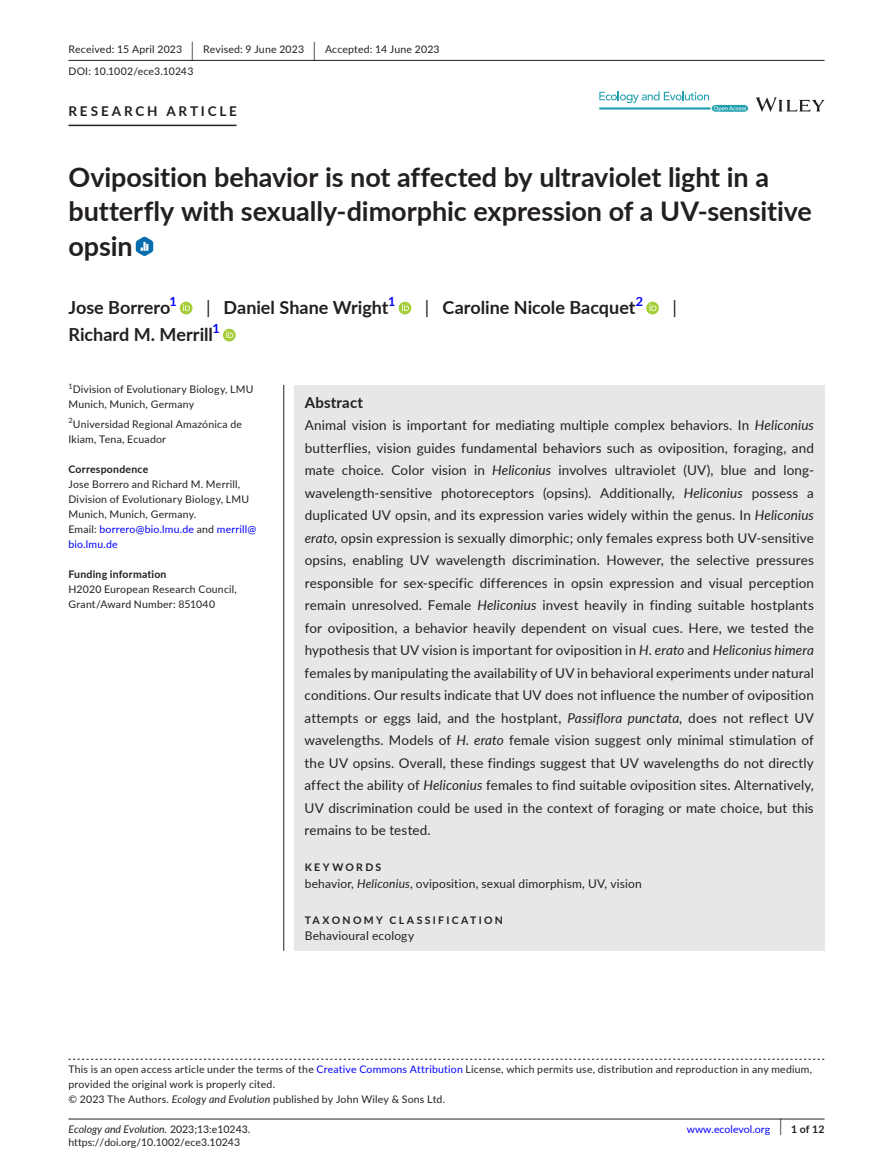
<style>
.page{position:relative;width:893px;height:1174px;background:#fff}
.page>*{position:absolute;margin:0;border:0;box-sizing:border-box;transform-origin:0 0}
.t1{font:700 27px/34.5px "Lato";letter-spacing:-.005em;color:#231f20}
.t2{font:700 18px "Lato";color:#231f20}
.t3{font:18px "Lato";color:#231f20}
.t4{font:700 15px "Lato";letter-spacing:.015em;color:#231f20}
.t5{font:13.5px/22.5px "Lato";letter-spacing:.01em;color:#231f20;text-align:justify}
.t6{font:700 13.5px "Lato";letter-spacing:.21em;color:#231f20}
.t7{font:700 12.6px "Lato";color:#00f}
.t8{font:12px "Lato";letter-spacing:.015em;color:#231f20}
.t9{font:10.5px/15px "Lato";letter-spacing:.02em;color:#231f20}
.t10{font:700 10.5px "Lato";letter-spacing:.02em;color:#231f20}
.t11{font:italic 10.5px "Lato";color:#231f20}
.t12{font:10.5px "Lato";color:#231f20}
.t13{font:700 10.5px "Lato";letter-spacing:.22em;color:#231f20}
.t14{font:10.5px "Lato";color:#00f}
.t15{font:7.35px "Lato";color:#231f20}
.s1{font-size:19.65px}
.s2{font-weight:400}
.s3{color:#00f}
.s4{font-style:italic}
.s5{font-style:normal}
.s6{font-weight:400;font-size:17.4px}
</style>
<div class="page">
<hr style="left:68px;top:1118px;width:756px;height:1px;background:#231f20">
<svg style="left:756px;top:97px;width:68px;height:15px"></svg>
<svg style="left:599px;top:91px;width:149px;height:21px"></svg>
<hr style="left:68px;top:60px;width:756px;height:1px;background:#231f20">
<hr style="left:68px;top:125px;width:169px;height:1px;background:#231f20">
<svg style="left:136px;top:237px;width:17px;height:19px"></svg>
<div style="left:180px;top:302px;width:12px;height:12px;background:#a5cd39;border-radius:50%"></div>
<svg style="left:183px;top:304px;width:7px;height:7px"></svg>
<div style="left:399px;top:302px;width:12px;height:12px;background:#a5cd39;border-radius:50%"></div>
<svg style="left:402px;top:304px;width:7px;height:7px"></svg>
<svg style="left:646px;top:302px;width:13px;height:12px"></svg>
<svg style="left:649px;top:304px;width:7px;height:7px"></svg>
<div style="left:223px;top:329px;width:13px;height:12px;background:#a5cd39;border-radius:50%"></div>
<svg style="left:226px;top:331px;width:7px;height:7px"></svg>
<svg style="left:68px;top:1058px;width:756px;height:1px"></svg>
<div style="left:294px;top:385px;width:530px;height:565px;background:#e6e7e9"></div>
<hr style="left:283px;top:385px;width:1px;height:565px;background:#231f20">
<p class="t9" style="left:68px;top:38px;width:373px;line-height:21.8px">Received: 15 April 2023 <span class="s1">|</span> Revised: 9 June 2023 <span class="s1">|</span> Accepted: 14 June 2023<br>DOI: 10.1002/ece3.10243</p>
<p class="t6" style="left:68px;top:101px;width:170px">RESEARCH ARTICLE</p>
<h1 class="t1" style="left:68px;top:159px;width:745px">Oviposition behavior is not affected by ultraviolet light in a butterfly with sexually-dimorphic expression of a UV-sensitive opsin</h1>
<h2 class="t2" style="left:68px;top:295px;width:103px">Jose Borrero</h2>
<p class="t7" style="left:169px;top:292px;width:9px">1</p>
<h2 class="t2" style="left:206px;top:295px;width:184px"><span class="s2">|</span> Daniel Shane Wright</h2>
<p class="t7" style="left:388px;top:292px;width:9px">1</p>
<h2 class="t2" style="left:425px;top:295px;width:212px"><span class="s2">|</span> Caroline Nicole Bacquet</h2>
<p class="t7" style="left:636px;top:292px;width:9px">2</p>
<h2 class="t3" style="left:672px;top:295px;width:6px">|</h2>
<h2 class="t2" style="left:68px;top:322px;width:146px">Richard M. Merrill</h2>
<p class="t7" style="left:213px;top:319px;width:9px">1</p>
<p class="t15" style="left:68px;top:381px;width:6px">1</p>
<p class="t9" style="left:68px;top:382px;width:186px;text-indent:4px">Division of Evolutionary Biology, LMU<br>Munich, Munich, Germany</p>
<p class="t9" style="left:68px;top:416px;width:175px"><sup>2</sup>Universidad Regional Amazónica de<br>Ikiam, Tena, Ecuador</p>
<p class="t10" style="left:68px;top:461px;width:81px">Correspondence</p>
<p class="t9" style="left:68px;top:476px;width:189px">Jose Borrero and Richard M. Merrill,<br>Division of Evolutionary Biology, LMU<br>Munich, Munich, Germany.<br>Email: <span class="s3">borrero@bio.lmu.de</span> and <span class="s3">merrill@ bio.lmu.de</span></p>
<p class="t10" style="left:68px;top:566px;width:100px">Funding information</p>
<p class="t9" style="left:68px;top:581px;width:170px">H2020 European Research Council,<br>Grant/Award Number: 851040</p>
<p class="t4" style="left:305px;top:391px;width:60px">Abstract</p>
<p class="t5" style="left:305px;top:413px;width:511px">Animal vision is important for mediating multiple complex behaviors. In <span class="s4">Heliconius </span>butterflies, vision guides fundamental behaviors such as oviposition, foraging, and mate choice. Color vision in <span class="s4">Heliconius</span> involves ultraviolet (UV), blue and long&shy;wavelength-sensitive photoreceptors (opsins). Additionally, <span class="s4">Heliconius</span> possess a duplicated UV opsin, and its expression varies widely within the genus. In <span class="s4">Heliconius erato</span>, opsin expression is sexually dimorphic; only females express both UV-sensitive opsins, enabling UV wavelength discrimination. However, the selective pressures responsible for sex-specific differences in opsin expression and visual perception remain unresolved. Female <span class="s4">Heliconius</span> invest heavily in finding suitable hostplants for oviposition, a behavior heavily dependent on visual cues. Here, we tested the hypothesis that UV vision is important for oviposition in <span class="s4">H. erato</span> and <span class="s4">Heliconius himera </span>females by manipulating the availability of UV in behavioral experiments under natural conditions. Our results indicate that UV does not influence the number of oviposition attempts or eggs laid, and the hostplant, <span class="s4">Passiflora punctata</span>, does not reflect UV wavelengths. Models of <span class="s4">H. erato</span> female vision suggest only minimal stimulation of the UV opsins. Overall, these findings suggest that UV wavelengths do not directly affect the ability of <span class="s4">Heliconius</span> females to find suitable oviposition sites. Alternatively, UV discrimination could be used in the context of foraging or mate choice, but this remains to be tested.</p>
<p class="t13" style="left:305px;top:859px;width:78px">KEYWORDS</p>
<p class="t8" style="left:305px;top:874px;width:338px">behavior, <span class="s4">Heliconius</span>, oviposition, sexual dimorphism, UV, vision</p>
<p class="t13" style="left:305px;top:912px;width:200px">TAXONOMY CLASSIFICATION</p>
<p class="t8" style="left:305px;top:927px;width:111px">Behavioural ecology</p>
<p class="t9" style="left:68px;top:1061px;width:745px">This is an open access article under the terms of the <span class="s3">Creative Commons Attribution</span> License, which permits use, distribution and reproduction in any medium, provided the original work is properly cited.<br>© 2023 The Authors. <span class="s4">Ecology and Evolution</span> published by John Wiley &amp; Sons Ltd.</p>
<p class="t11" style="left:68px;top:1121px;width:183px">Ecology and Evolution. <span class="s5">2023;13:e10243.</span></p>
<p class="t10" style="left:779px;top:1121px;width:46px"><span class="s6">|</span> 1 of 12</p>
<p class="t12" style="left:68px;top:1135px;width:173px">https://doi.org/10.1002/ece3.10243</p>
<p class="t14" style="left:687px;top:1121px;width:85px">www.ecolevol.org</p>
</div>
